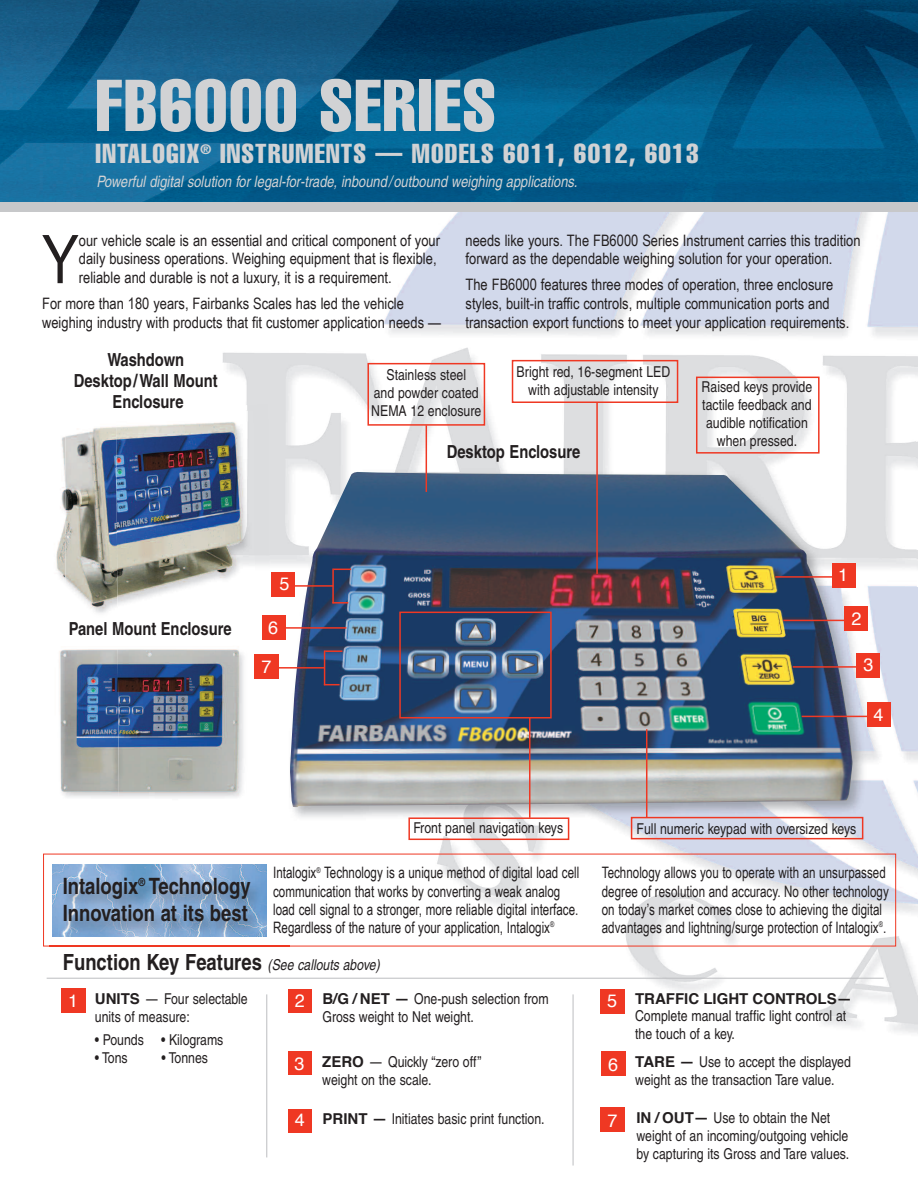
<style>
.page{position:relative;width:918px;height:1188px;background:#fff}
.page>*{position:absolute;margin:0;border:0;box-sizing:border-box;transform-origin:0 0}
.t1{font:extra-condensed 72px "Helvetica";letter-spacing:.025em;color:#d1d2d4}
.t2{font:67.2px "Arial Narrow";color:#231f20}
.t3{font:extra-condensed 27px "Helvetica";letter-spacing:.045em;color:#d1d2d4}
.t4{font:700 condensed 22.5px/27px "Helvetica";color:#231f20}
.t5{font:700 condensed 18px/21.3px "Helvetica";color:#231f20;text-align:center}
.t6{font:18px "Helvetica";color:#fff}
.t7{font:15.75px/18.8px "Arial Narrow";color:#231f20}
.t8{font:15.75px/18.3px "Arial Narrow";color:#231f20;scale:.9 1}
.t9{font:italic condensed 15.75px "Helvetica";color:#d1d2d4}
.t10{font:condensed 15px/18px "Helvetica";color:#231f20}
.s1{font-weight:400;font-style:italic;font-size:15px}
.s2{font-weight:700;font-stretch:normal}
.s3{font-stretch:normal}
</style>
<div class="page">
<img style="left:65px;top:212px;width:853px;height:834px">
<img style="left:116px;top:374px;width:802px;height:479px">
<img style="left:290px;top:472px;width:562px;height:335px">
<img style="left:65px;top:613px;width:51px;height:14px">
<img style="left:65px;top:406px;width:51px;height:6px">
<img style="left:116px;top:405px;width:154px;height:222px">
<img style="left:56px;top:412px;width:60px;height:201px">
<img style="left:116px;top:411px;width:139px;height:202px">
<hr style="left:47px;top:978px;width:837px;height:1px;background:#bcbdc0">
<div style="left:399px;top:612px;width:153px;height:107px;border:2px solid #ef3823"></div>
<hr style="left:529px;top:717px;width:2px;height:101px;background:#ef3823">
<div style="left:61px;top:989px;width:24px;height:24px;background:#ef3823"></div>
<div style="left:288px;top:989px;width:24px;height:24px;background:#ef3823"></div>
<div style="left:288px;top:1051px;width:24px;height:24px;background:#ef3823"></div>
<div style="left:288px;top:1109px;width:24px;height:24px;background:#ef3823"></div>
<div style="left:601px;top:989px;width:24px;height:24px;background:#ef3823"></div>
<div style="left:832px;top:563px;width:24px;height:24px;background:#ef3823"></div>
<hr style="left:332px;top:569px;width:2px;height:34px;background:#ef3823">
<hr style="left:775px;top:576px;width:59px;height:2px;background:#ef3823">
<hr style="left:596px;top:403px;width:2px;height:171px;background:#ef3823">
<div style="left:512px;top:360px;width:166px;height:43px;border:2px solid #ef3823"></div>
<div style="left:408px;top:817px;width:161px;height:23px;border:2px solid #ef3823"></div>
<hr style="left:646px;top:729px;width:1px;height:89px;background:#ef3823">
<div style="left:631px;top:817px;width:232px;height:22px;border:2px solid #ef3823"></div>
<hr style="left:426px;top:425px;width:1px;height:67px;background:#ef3823">
<div style="left:367px;top:363px;width:118px;height:63px;border:2px solid #ef3823"></div>
<div style="left:696px;top:377px;width:124px;height:77px;border:2px solid #ef3823"></div>
<div style="left:844px;top:607px;width:24px;height:24px;background:#ef3823"></div>
<hr style="left:783px;top:620px;width:63px;height:1px;background:#ef3823">
<div style="left:856px;top:653px;width:24px;height:24px;background:#ef3823"></div>
<hr style="left:793px;top:666px;width:65px;height:2px;background:#ef3823">
<div style="left:867px;top:703px;width:24px;height:24px;background:#ef3823"></div>
<hr style="left:802px;top:716px;width:66px;height:1px;background:#ef3823">
<div style="left:271px;top:572px;width:24px;height:24px;background:#ef3823"></div>
<hr style="left:272px;top:585px;width:61px;height:2px;background:#ef3823">
<svg style="left:334px;top:569px;width:17px;height:1px"></svg>
<svg style="left:332px;top:602px;width:16px;height:2px"></svg>
<hr style="left:324px;top:650px;width:1px;height:35px;background:#ef3823">
<hr style="left:274px;top:667px;width:51px;height:2px;background:#ef3823">
<svg style="left:325px;top:650px;width:17px;height:2px"></svg>
<svg style="left:325px;top:684px;width:15px;height:1px"></svg>
<hr style="left:275px;top:627px;width:71px;height:2px;background:#ef3823">
<div style="left:255px;top:655px;width:24px;height:24px;background:#ef3823"></div>
<div style="left:601px;top:1052px;width:24px;height:24px;background:#ef3823"></div>
<div style="left:601px;top:1108px;width:24px;height:24px;background:#ef3823"></div>
<div style="left:262px;top:616px;width:24px;height:24px;background:#ef3823"></div>
<hr style="left:267px;top:994px;width:1px;height:163px;background:#bcbdc0">
<hr style="left:573px;top:994px;width:1px;height:172px;background:#bcbdc0">
<img style="left:65px;top:808px;width:53px;height:19px">
<img style="left:65px;top:639px;width:53px;height:7px">
<img style="left:118px;top:639px;width:143px;height:188px">
<img style="left:255px;top:655px;width:6px;height:24px">
<img style="left:59px;top:646px;width:187px;height:162px">
<svg style="left:0;top:0;width:918px;height:202px;background:#065682"></svg>
<div style="left:0;top:202px;width:918px;height:10px;background:#c7c8ca"></div>
<img style="left:50px;top:864px;width:240px;height:90px">
<img style="left:52px;top:864px;width:215px;height:72px">
<img style="left:50px;top:946px;width:240px;height:1px">
<p class="t1" style="left:96px;top:80px;width:402px">FB6000 SERIES</p>
<p class="t3" style="left:96px;top:144px;width:604px">INTALOGIX<sup>®</sup> INSTRUMENTS — MODELS 6011, 6012, 6013</p>
<p class="t9" style="left:96px;top:176px;width:483px">Powerful digital solution for legal-for-trade, inbound/outbound weighing applications.</p>
<p class="t2" style="left:42px;top:220px;width:38px">Y</p>
<p class="t7" style="left:79px;top:231px;width:363px">our vehicle scale is an essential and critical component of your daily business operations. Weighing equipment that is flexible, reliable and durable is not a luxury, it is a requirement.</p>
<p class="t7" style="left:42px;top:294px;width:400px">For more than 180 years, Fairbanks Scales has led the vehicle weighing industry with products that fit customer application needs —</p>
<p class="t7" style="left:466px;top:231px;width:397px">needs like yours. The FB6000 Series Instrument carries this tradition forward as the dependable weighing solution for your operation.</p>
<p class="t7" style="left:466px;top:275px;width:385px">The FB6000 features three modes of operation, three enclosure styles, built-in traffic controls, multiple communication ports and transaction export functions to meet your application requirements.</p>
<p class="t5" style="left:74px;top:350px;width:145px">Washdown<br>Desktop/Wall Mount<br>Enclosure</p>
<p class="t6" style="left:280px;top:577px;width:12px">5</p>
<p class="t5" style="left:69px;top:620px;width:165px">Panel Mount Enclosure</p>
<p class="t6" style="left:268px;top:620px;width:12px">6</p>
<p class="t6" style="left:262px;top:659px;width:12px">7</p>
<p class="t10" style="left:371px;top:367px;width:112px;text-align:center">Stainless steel<br>and powder coated<br>NEMA 12 enclosure</p>
<p class="t10" style="left:517px;top:364px;width:155px;text-align:center">Bright red, 16-segment LED with adjustable intensity</p>
<p class="t5" style="left:447px;top:443px;width:135px">Desktop Enclosure</p>
<p class="t10" style="left:702px;top:379px;width:112px;text-align:center">Raised keys provide tactile feedback and audible notification when pressed.</p>
<p class="t6" style="left:838px;top:568px;width:12px">1</p>
<p class="t6" style="left:851px;top:611px;width:12px">2</p>
<p class="t6" style="left:864px;top:658px;width:12px">3</p>
<p class="t6" style="left:874px;top:707px;width:12px">4</p>
<p class="t10" style="left:413px;top:820px;width:151px">Front panel navigation keys</p>
<p class="t10" style="left:637px;top:821px;width:221px">Full numeric keypad with oversized keys</p>
<p class="t4" style="left:63px;top:875px;width:189px">Intalogix<sup>®</sup> Technology<br>Innovation at its best</p>
<p class="t8" style="left:273px;top:863px;width:342px">Intalogix<sup>®</sup> Technology is a unique method of digital load cell communication that works by converting a weak analog load cell signal to a stronger, more reliable digital interface.<br>Regardless of the nature of your application, Intalogix<sup>®</sup></p>
<p class="t8" style="left:602px;top:863px;width:320px">Technology allows you to operate with an unsurpassed degree of resolution and accuracy. No other technology on today’s market comes close to achieving the digital advantages and lightning/surge protection of Intalogix<sup>®</sup>.</p>
<p class="t4" style="left:63px;top:951px;width:319px">Function Key Features <span class="s1">(See callouts above)</span></p>
<p class="t6" style="left:68px;top:993px;width:12px">1</p>
<p class="t10" style="left:95px;top:991px;width:154px"><span class="s2">UNITS</span> <span class="s3">—</span> Four selectable units of measure:</p>
<p class="t10" style="left:95px;top:1032px;width:130px">• Pounds • Kilograms</p>
<p class="t10" style="left:95px;top:1050px;width:34px">• Tons</p>
<p class="t10" style="left:162px;top:1050px;width:48px">• Tonnes</p>
<p class="t6" style="left:295px;top:993px;width:12px">2</p>
<p class="t10" style="left:322px;top:991px;width:228px;line-height:18.5px"><span class="s2">B/G / NET —</span> One-push selection from<br>Gross weight to Net weight.</p>
<p class="t10" style="left:635px;top:991px;width:218px"><span class="s2">TRAFFIC LIGHT CONTROLS—<br></span>Complete manual traffic light control at the touch of a key.</p>
<p class="t6" style="left:607px;top:993px;width:12px">5</p>
<p class="t6" style="left:295px;top:1056px;width:12px">3</p>
<p class="t10" style="left:322px;top:1054px;width:161px"><span class="s2">ZERO</span> <span class="s3">—</span> Quickly “zero off” weight on the scale.</p>
<p class="t6" style="left:608px;top:1057px;width:12px">6</p>
<p class="t10" style="left:635px;top:1054px;width:217px"><span class="s2">TARE —</span> Use to accept the displayed weight as the transaction Tare value.</p>
<p class="t6" style="left:295px;top:1113px;width:12px">4</p>
<p class="t10" style="left:323px;top:1111px;width:224px"><span class="s2">PRINT —</span> Initiates basic print function.</p>
<p class="t6" style="left:608px;top:1113px;width:12px">7</p>
<p class="t10" style="left:636px;top:1110px;width:214px"><span class="s2">IN / OUT—</span> Use to obtain the Net weight of an incoming/outgoing vehicle by capturing its Gross and Tare values.</p>
</div>
